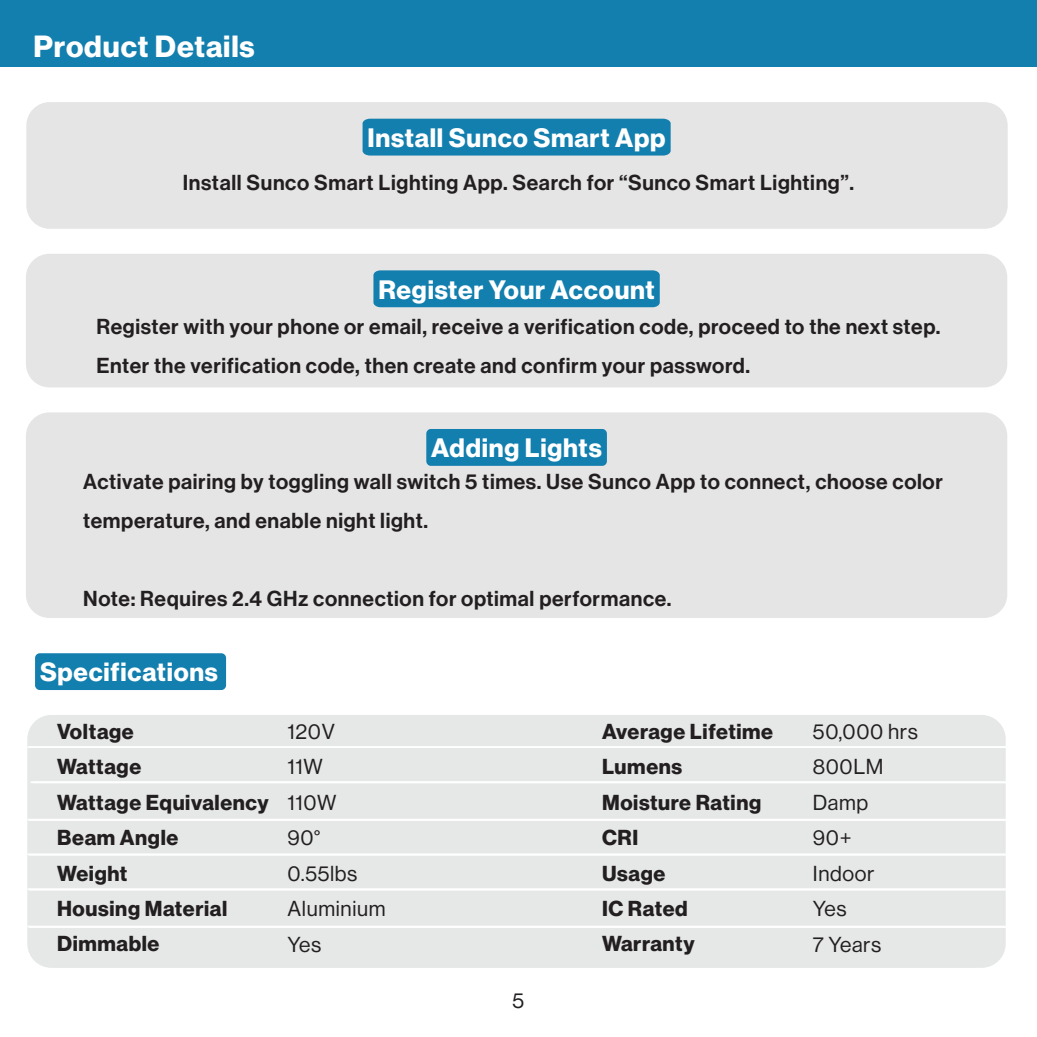
<style>
.page{position:relative;width:1037px;height:1037px;background:#fff}
.page>*{position:absolute;margin:0;border:0;box-sizing:border-box;transform-origin:0 0}
.t1{font:30px "N Haas Grotesk DS Pro 75 Bd";letter-spacing:.03em;color:#fff}
.t2{font:26.1px "N Haas Grotesk DS Pro 75 Bd";letter-spacing:.03em;color:#fff}
.t3{font:25.8px "N Haas Grotesk DS Pro 75 Bd";letter-spacing:.03em;color:#fff}
.t4{font:21.3px "N Haas Grotesk DS Pro 65 Md";letter-spacing:.03em;color:#231f20}
.t5{font:21.3px "N Haas Grotesk DS Pro 75 Bd";letter-spacing:.03em;color:#231f20}
.t6{font:21.3px "N Haas Grotesk DS Pro 55 Rg";letter-spacing:.03em;color:#231f20}
</style>
<div class="page">
<div style="left:35px;top:653px;width:191px;height:37px;background:#137fae;border-radius:5px"></div>
<div style="left:27px;top:715px;width:979px;height:253px;background:#e5e8e7;border-radius:24px"></div>
<svg style="left:27px;top:746px;width:979px;height:182px"></svg>
<hr style="left:33px;top:781px;width:978px;height:2px;background:#fff">
<hr style="left:29px;top:819px;width:979px;height:2px;background:#fff">
<hr style="left:29px;top:746px;width:979px;height:2px;background:#fff">
<hr style="left:29px;top:854px;width:979px;height:1px;background:#fff">
<hr style="left:29px;top:889px;width:979px;height:1px;background:#fff">
<hr style="left:29px;top:926px;width:979px;height:2px;background:#fff">
<div style="left:0;top:0;width:1037px;height:67px;background:#137fae"></div>
<div style="left:26px;top:102px;width:982px;height:127px;background:#e5e5e5;border-radius:23px"></div>
<div style="left:26px;top:254px;width:981px;height:133px;background:#e5e5e5;border-radius:23px"></div>
<div style="left:26px;top:412px;width:981px;height:206px;background:#e5e5e5;border-radius:23px"></div>
<div style="left:363px;top:119px;width:308px;height:37px;background:#137fae"></div>
<div style="left:373px;top:270px;width:287px;height:37px;background:#137fae"></div>
<div style="left:426px;top:429px;width:181px;height:37px;background:#137fae;border-radius:5px"></div>
<p class="t1" style="left:33px;top:29px;width:223px">Product Details</p>
<p class="t2" style="left:368px;top:123px;width:299px">Install Sunco Smart App</p>
<p class="t4" style="left:183px;top:171px;width:673px">Install Sunco Smart Lighting App. Search for “Sunco Smart Lighting”.</p>
<p class="t2" style="left:378px;top:274px;width:278px">Register Your Account</p>
<p class="t4" style="left:96px;top:314px;width:846px">Register with your phone or email, receive a verification code, proceed to the next step.</p>
<p class="t4" style="left:96px;top:353px;width:655px">Enter the verification code, then create and confirm your password.</p>
<p class="t2" style="left:431px;top:433px;width:172px">Adding Lights</p>
<p class="t4" style="left:83px;top:469px;width:861px">Activate pairing by toggling wall switch 5 times. Use Sunco App to connect, choose color</p>
<p class="t4" style="left:83px;top:508px;width:346px">temperature, and enable night light.</p>
<p class="t4" style="left:83px;top:586px;width:590px">Note: Requires 2.4 GHz connection for optimal performance.</p>
<p class="t3" style="left:40px;top:657px;width:179px">Specifications</p>
<p class="t5" style="left:57px;top:719px;width:78px">Voltage</p>
<p class="t5" style="left:57px;top:754px;width:86px">Wattage</p>
<p class="t5" style="left:57px;top:790px;width:213px">Wattage Equivalency</p>
<p class="t5" style="left:57px;top:825px;width:123px">Beam Angle</p>
<p class="t5" style="left:57px;top:861px;width:72px">Weight</p>
<p class="t5" style="left:57px;top:896px;width:172px">Housing Material</p>
<p class="t5" style="left:57px;top:931px;width:104px">Dimmable</p>
<p class="t6" style="left:287px;top:719px;width:49px">120V</p>
<p class="t6" style="left:287px;top:755px;width:37px">11W</p>
<p class="t6" style="left:287px;top:790px;width:51px">110W</p>
<p class="t6" style="left:287px;top:826px;width:35px">90°</p>
<p class="t6" style="left:287px;top:861px;width:71px">0.55lbs</p>
<p class="t6" style="left:287px;top:896px;width:100px">Aluminium</p>
<p class="t6" style="left:287px;top:932px;width:35px">Yes</p>
<p class="t6" style="left:512px;top:988px;width:13px">5</p>
<p class="t5" style="left:602px;top:719px;width:173px">Average Lifetime</p>
<p class="t5" style="left:602px;top:754px;width:82px">Lumens</p>
<p class="t5" style="left:602px;top:790px;width:161px">Moisture Rating</p>
<p class="t5" style="left:602px;top:825px;width:38px">CRI</p>
<p class="t5" style="left:602px;top:861px;width:65px">Usage</p>
<p class="t5" style="left:602px;top:896px;width:87px">IC Rated</p>
<p class="t5" style="left:602px;top:931px;width:94px">Warranty</p>
<p class="t6" style="left:813px;top:719px;width:106px">50,000 hrs</p>
<p class="t6" style="left:813px;top:755px;width:72px">800LM</p>
<p class="t6" style="left:813px;top:790px;width:57px">Damp</p>
<p class="t6" style="left:813px;top:826px;width:40px">90+</p>
<p class="t6" style="left:813px;top:861px;width:63px">Indoor</p>
<p class="t6" style="left:813px;top:896px;width:35px">Yes</p>
<p class="t6" style="left:813px;top:932px;width:70px">7 Years</p>
</div>
